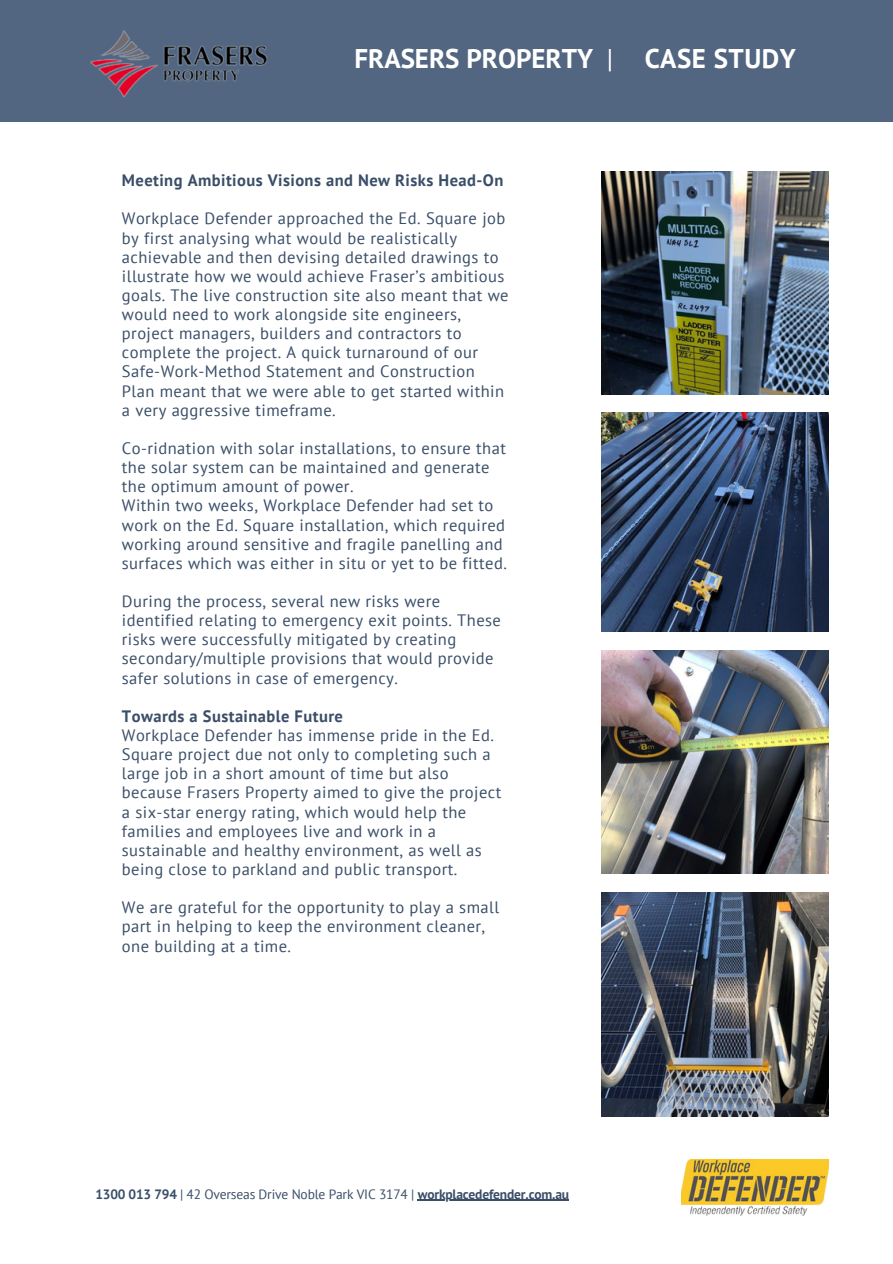
<style>
.page{position:relative;width:893px;height:1264px;background:#fff}
.page>*{position:absolute;margin:0;border:0;box-sizing:border-box;transform-origin:0 0}
.t1{font:700 27px "PT Sans";color:#fff}
.t2{font:16.5px/19.2px "PT Sans";letter-spacing:.025em;color:#3a4e68}
.t3{font:700 16.5px "PT Sans";letter-spacing:.025em;color:#3a4e68}
.t4{font:700 13.5px "PT Sans";letter-spacing:-.015em;color:#3a4e68}
.s1{font-weight:400}
</style>
<div class="page">
<div style="left:0;top:0;width:892px;height:121px;background:#526681"></div>
<hr style="left:417px;top:1199px;width:151px;height:1px;background:#3a4e68">
<img style="left:681px;top:1159px;width:147px;height:56px">
<img style="left:601px;top:171px;width:226px;height:223px">
<img style="left:601px;top:412px;width:226px;height:220px">
<img style="left:601px;top:650px;width:226px;height:224px">
<img style="left:601px;top:892px;width:226px;height:224px">
<img style="left:90px;top:30px;width:177px;height:67px">
<h1 class="t1" style="left:354px;top:41px;width:443px">FRASERS PROPERTY <span class="s1">|</span> CASE STUDY</h1>
<p class="t3" style="left:122px;top:169px;width:383px">Meeting Ambitious Visions and New Risks Head-On</p>
<p class="t2" style="left:122px;top:209px;width:388px">Workplace Defender approached the Ed. Square job by first analysing what would be realistically achievable and then devising detailed drawings to illustrate how we would achieve Fraser’s ambitious goals. The live construction site also meant that we would need to work alongside site engineers, project managers, builders and contractors to complete the project. A quick turnaround of our Safe-Work-Method Statement and Construction Plan meant that we were able to get started within a very aggressive timeframe.</p>
<p class="t2" style="left:122px;top:438px;width:386px">Co-ridnation with solar installations, to ensure that the solar system can be maintained and generate the optimum amount of power.<br>Within two weeks, Workplace Defender had set to work on the Ed. Square installation, which required working around sensitive and fragile panelling and surfaces which was either in situ or yet to be fitted.</p>
<p class="t2" style="left:122px;top:591px;width:380px">During the process, several new risks were identified relating to emergency exit points. These risks were successfully mitigated by creating secondary/multiple provisions that would provide safer solutions in case of emergency.</p>
<p class="t3" style="left:122px;top:705px;width:222px">Towards a Sustainable Future</p>
<p class="t2" style="left:122px;top:725px;width:381px">Workplace Defender has immense pride in the Ed.<br>Square project due not only to completing such a large job in a short amount of time but also because Frasers Property aimed to give the project a six-star energy rating, which would help the families and employees live and work in a sustainable and healthy environment, as well as being close to parkland and public transport.</p>
<p class="t2" style="left:122px;top:897px;width:378px">We are grateful for the opportunity to play a small part in helping to keep the environment cleaner, one building at a time.</p>
<p class="t4" style="left:95px;top:1184px;width:475px">1300 013 794 <span class="s1">| 42 Overseas Drive Noble Park VIC 3174 |</span> workplacedefender.com.au</p>
</div>
